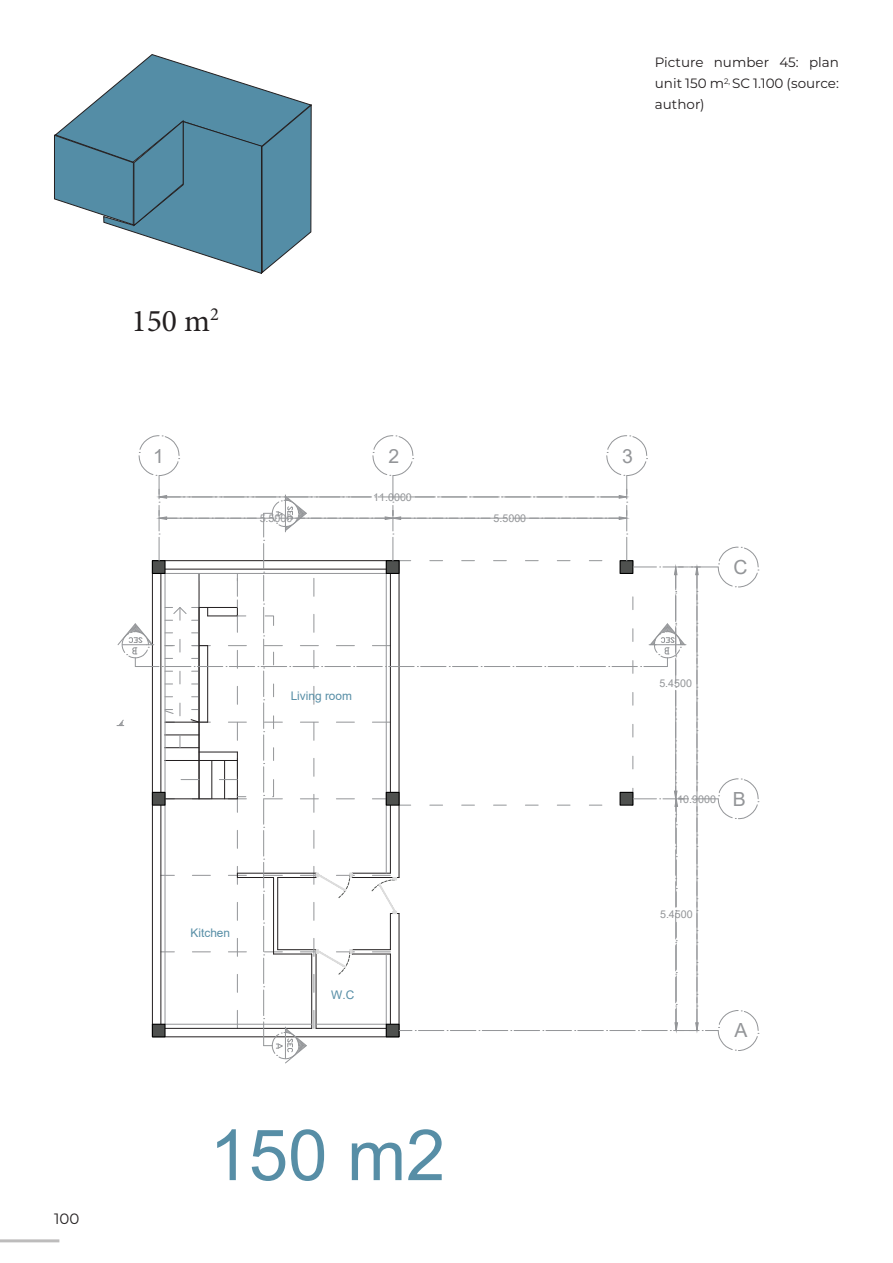
<style>
.page{position:relative;width:893px;height:1263px;background:#fff}
.page>*{position:absolute;margin:0;border:0;box-sizing:border-box;transform-origin:0 0}
.t1{font:70.8px "Arial";color:#578ea6}
.t2{font:31.65px "Minion Pro";color:#231f20}
.t3{font:19.5px "Arial";color:#939598}
.t4{font:15px "Montserrat";color:#231f20}
.t5{font:13.5px/21px "Montserrat";color:#231f20;text-align:justify}
.t6{font:11.85px "Arial";color:#578ea6}
.t7{font:10.65px "Arial";color:#939598}
</style>
<div class="page">
<hr style="left:0;top:1239px;width:59px;height:3px;background:#231f20">
<svg style="left:54px;top:54px;width:258px;height:220px"></svg>
<svg style="left:117px;top:435px;width:642px;height:628px"></svg>
<p class="t5" style="left:655px;top:51px;width:186px">Picture number 45: plan unit 150 m<sup>2,</sup> SC 1.100 (source: author)</p>
<p class="t4" style="left:54px;top:1208px;width:27px">100</p>
<p class="t2" style="left:131px;top:299px;width:89px">150 m<sup>2</sup></p>
<p class="t3" style="left:153px;top:442px;width:12px">1</p>
<p class="t3" style="left:389px;top:442px;width:12px">2</p>
<p class="t3" style="left:622px;top:442px;width:12px">3</p>
<p class="t7" style="left:260px;top:511px;width:34px">5.5000</p>
<p class="t7" style="left:373px;top:489px;width:40px">11.0000</p>
<p class="t7" style="left:494px;top:511px;width:34px">5.5000</p>
<p class="t3" style="left:733px;top:554px;width:16px">C</p>
<p class="t6" style="left:291px;top:687px;width:63px">Living room</p>
<p class="t7" style="left:659px;top:676px;width:34px">5.4500</p>
<p class="t7" style="left:677px;top:791px;width:40px">10.9000</p>
<p class="t3" style="left:733px;top:785px;width:14px">B</p>
<p class="t6" style="left:191px;top:925px;width:41px">Kitchen</p>
<p class="t6" style="left:331px;top:986px;width:25px">W.C</p>
<p class="t1" style="left:209px;top:1106px;width:237px">150 m2</p>
<p class="t7" style="left:660px;top:907px;width:34px">5.4500</p>
<p class="t3" style="left:734px;top:1017px;width:14px">A</p>
</div>
